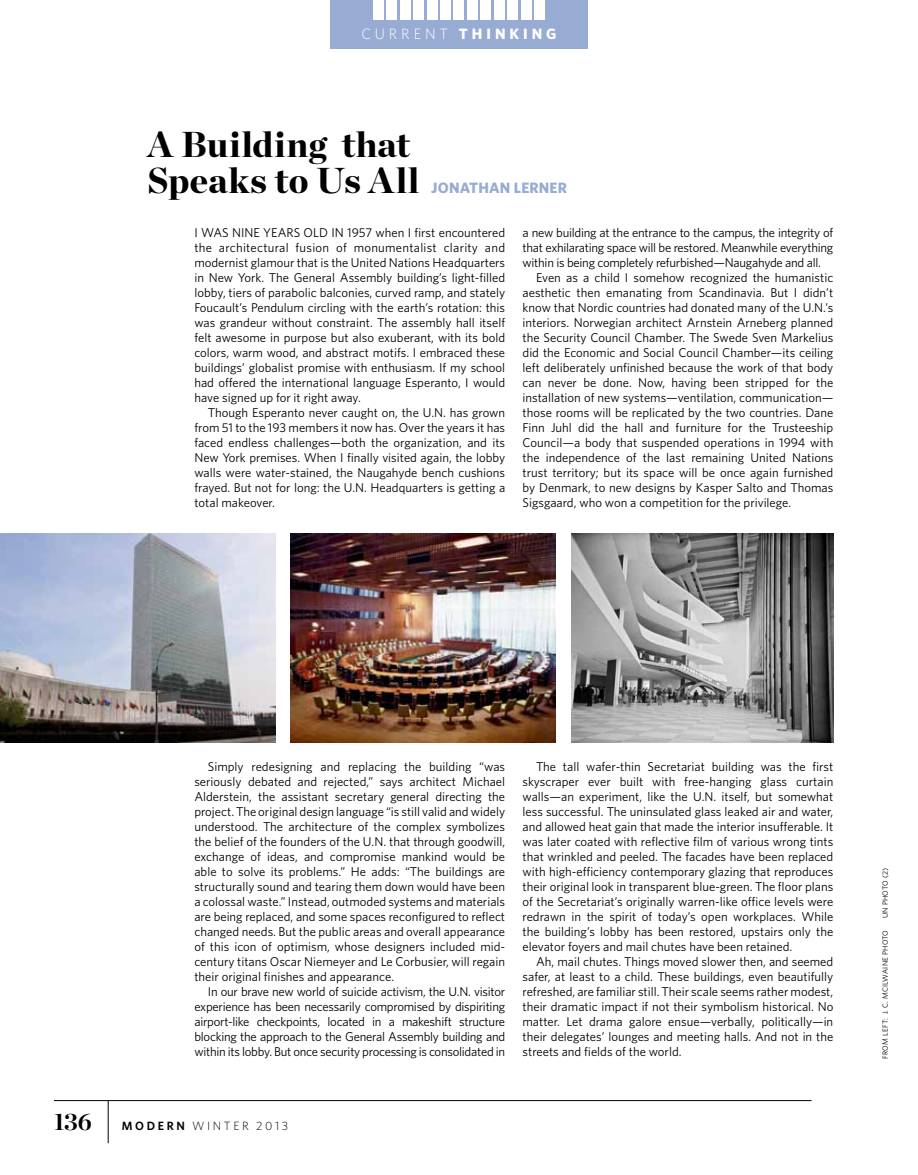
<style>
.page{position:relative;width:918px;height:1175px;background:#fff}
.page>*{position:absolute;margin:0;border:0;box-sizing:border-box;transform-origin:0 0}
.t1{font:900 36px/36px "Chronicle Display";letter-spacing:.005em;color:#000}
.t2{font:700 24px "Chronicle Display";color:#000}
.t3{font:700 15px "Whitney";letter-spacing:.265em;color:#fff}
.t4{font:700 15px "Whitney";letter-spacing:.01em;color:#98abd3}
.t5{font:12.75px/15px "Whitney";color:#000;text-align:justify}
.t6{font:12.75px "Whitney";letter-spacing:-.02em;color:#000}
.t7{font:600 12px "Whitney";letter-spacing:.22em;color:#000}
.t8{font:300 12px "Whitney";color:#000}
.t9{font:7.5px "Whitney";letter-spacing:.03em;color:#000}
.s1{font-weight:300}
</style>
<div class="page">
<hr style="left:54px;top:1100px;width:758px;height:1px;background:#000">
<hr style="left:108px;top:1100px;width:1px;height:43px;background:#000">
<div style="left:330px;top:0;width:258px;height:48px;background:#98abd3"></div>
<div style="left:481px;top:0;width:10px;height:19px;background:#fff"></div>
<div style="left:467px;top:0;width:11px;height:19px;background:#fff"></div>
<div style="left:454px;top:0;width:10px;height:19px;background:#fff"></div>
<div style="left:440px;top:0;width:11px;height:19px;background:#fff"></div>
<div style="left:427px;top:0;width:10px;height:19px;background:#fff"></div>
<div style="left:413px;top:0;width:11px;height:19px;background:#fff"></div>
<div style="left:400px;top:0;width:11px;height:19px;background:#fff"></div>
<div style="left:507px;top:0;width:11px;height:19px;background:#fff"></div>
<div style="left:494px;top:0;width:11px;height:19px;background:#fff"></div>
<div style="left:386px;top:0;width:11px;height:19px;background:#fff"></div>
<div style="left:521px;top:0;width:11px;height:19px;background:#fff"></div>
<img style="left:0;top:534px;width:275px;height:208px">
<img style="left:571px;top:534px;width:262px;height:208px">
<img style="left:291px;top:534px;width:265px;height:208px">
<div style="left:534px;top:0;width:11px;height:19px;background:#fff"></div>
<div style="left:373px;top:0;width:11px;height:19px;background:#fff"></div>
<p class="t3" style="left:361px;top:24px;width:197px"><span class="s1">CURRENT</span> thinking</p>
<h1 class="t1" style="left:147px;top:124px;width:273px">A Building that<br>Speaks to Us All</h1>
<p class="t4" style="left:431px;top:177px;width:137px">JONATHAN LERNER</p>
<p class="t5" style="left:194px;top:225px;width:312px">I was ni ne years old i n 1957 when I first encountered the architectural fusion of monumentalist clarity and modernist glamour that is the United Nations Headquarters in New York. The General Assembly building’s light-filled lobby, tiers of parabolic balconies, curved ramp, and stately Foucault’s Pendulum circling with the earth’s rotation: this was grandeur without constraint. The assembly hall itself felt awesome in purpose but also exuberant, with its bold colors, warm wood, and abstract motifs. I embraced these buildings’ globalist promise with enthusiasm. If my school had offered the international language Esperanto, I would have signed up for it right away.</p>
<p class="t5" style="left:194px;top:405px;width:312px;text-indent:14px">Though Esperanto never caught on, the U.N . has grown from 51 to the 193 members it now has. Over the years it has faced endless challenges—both the organization, and its New York premises. When I finally visited again, the lobby walls were water-stained, the Naugahyde bench cushions frayed. But not for long: the U.N . Headquarters is getting a total makeover.</p>
<p class="t6" style="left:523px;top:224px;width:312px">a new building at the entrance to the campus, the integrity of</p>
<p class="t6" style="left:523px;top:239px;width:312px">that exhilarating space will be restored. Meanwhile everything</p>
<p class="t6" style="left:523px;top:254px;width:300px">within is being completely refurbished—Naugahyde and all.</p>
<p class="t5" style="left:536px;top:270px;width:299px">Even as a child I somehow recognized the humanistic</p>
<p class="t5" style="left:523px;top:285px;width:312px">aesthetic then emanating from Scandinavia. But I didn’t</p>
<p class="t5" style="left:523px;top:300px;width:312px">know that Nordic countries had donated many of the U.N .’s</p>
<p class="t5" style="left:523px;top:315px;width:312px">interiors. Norwegian architect Arnstein Arneberg planned</p>
<p class="t5" style="left:523px;top:330px;width:312px">the Security Council Chamber. The Swede Sven Markelius</p>
<p class="t5" style="left:523px;top:345px;width:312px">did the Economic and Social Council Chamber—its ceiling</p>
<p class="t5" style="left:523px;top:360px;width:312px">left deliberately unfinished because the work of that body</p>
<p class="t5" style="left:523px;top:375px;width:312px">can never be done. Now, having been stripped for the</p>
<p class="t5" style="left:523px;top:390px;width:312px">installation of new systems—ventilation, communication—</p>
<p class="t5" style="left:523px;top:405px;width:312px">those rooms will be replicated by the two countries. Dane</p>
<p class="t5" style="left:523px;top:420px;width:312px">Finn Juhl did the hall and furniture for the Trusteeship</p>
<p class="t5" style="left:523px;top:435px;width:312px">Council—a body that suspended operations in 1994 with</p>
<p class="t5" style="left:523px;top:450px;width:312px">the independence of the last remaining United Nations</p>
<p class="t5" style="left:523px;top:465px;width:312px">trust territory; but its space will be once again furnished</p>
<p class="t5" style="left:523px;top:480px;width:312px">by Denmark, to new designs by Kasper Salto and Thomas</p>
<p class="t5" style="left:523px;top:495px;width:270px">Sigsgaard, who won a competition for the privilege.</p>
<h2 class="t2" style="left:54px;top:1101px;width:39px">136</h2>
<p class="t5" style="left:194px;top:759px;width:312px;text-indent:14px">Simply redesigning and replacing the building “was seriously debated and rejected,” says architect Michael Alderstein, the assistant secretary general directing the project. The original design language “is still valid and widely understood. The architecture of the complex symbolizes the belief of the founders of the U.N . that through goodwill, exchange of ideas, and compromise mankind would be able to solve its problems.” He adds: “The buildings are structurally sound and tearing them down would have been a colossal waste.” Instead, outmoded systems and materials are being replaced, and some spaces reconfigured to reflect changed needs. But the public areas and overall appearance of this icon of optimism, whose designers included mid&shy;century titans Oscar N iemeyer and Le Corbusier, will regain their original finishes and appearance.</p>
<p class="t5" style="left:194px;top:983px;width:312px;text-indent:13px">In our brave new world of suicide activism, the U.N . visitor experience has been necessarily compromised by dispiriting airport-like checkpoints, located in a makeshift structure blocking the approach to the General Assembly building and within its lobby. But once security processing is consolidated in</p>
<p class="t5" style="left:523px;top:758px;width:312px;text-indent:14px">The tall wafer-thin Secretariat building was the first skyscraper ever built with free-hanging glass curtain walls—an experiment, like the U.N . itself, but somewhat less successful. The uninsulated glass leaked air and water, and allowed heat gain that made the interior insufferable. It was later coated with reflective film of various wrong tints that wrinkled and peeled. The facades have been replaced with high-efficiency contemporary glazing that reproduces their original look in transparent blue-green. The floor plans of the Secretariat’s originally warren-like office levels were redrawn in the spirit of today’s open workplaces. While the building’s lobby has been restored, upstairs only the elevator foyers and mail chutes have been retained.</p>
<p class="t5" style="left:523px;top:953px;width:312px;text-indent:14px">Ah, mail chutes. Things moved slower then, and seemed safer, at least to a child. These buildings, even beautifully refreshed, are familiar still. Their scale seems rather modest, their dramatic impact if not their symbolism historical. No matter. Let drama galore ensue—verbally, politically—in their delegates’ lounges and meeting halls. And not in the streets and fields of the world.</p>
<p class="t7" style="left:122px;top:1117px;width:101px">MODERN <span class="s1">WINTER</span></p>
<p class="t8" style="left:256px;top:1117px;width:33px">2013</p>
<p class="t9" style="left:880px;top:918px;width:52px;rotate:-90deg">UN PHOTO (2)</p>
<p class="t9" style="left:880px;top:1058px;width:130px;rotate:-90deg">FROM LEFT: J. C. MCILWAINE photo</p>
</div>
